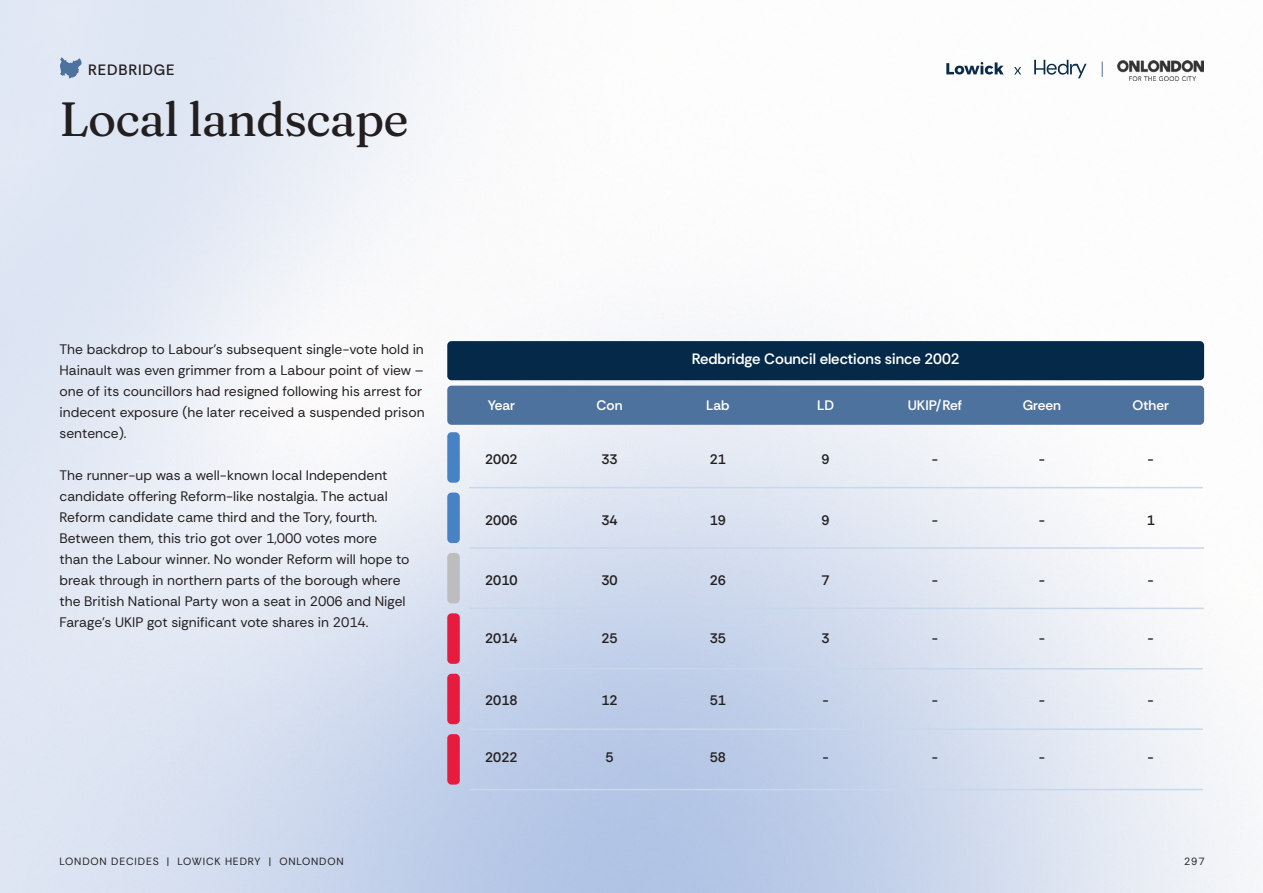
<style>
.page{position:relative;width:1263px;height:893px;background:#fff}
.page>*{position:absolute;margin:0;border:0;box-sizing:border-box;transform-origin:0 0}
.t1{font:900 48px "Fraunces 9 pt";letter-spacing:-.02em;color:#231f20}
.t2{font:600 15px "Rethink Sans";color:#fff}
.t3{font:500 15px "Rethink Sans";letter-spacing:.05em;color:#231f20}
.t4{font:13.8px/21px "Rethink Sans";color:#231f20}
.t5{font:600 13.8px "Rethink Sans";color:#231f20}
.t6{font:600 13.8px "Rethink Sans";color:#fff}
.t7{font:10.5px "Rethink Sans";letter-spacing:.08em;color:#231f20}
</style>
<div class="page">
<img style="left:0;top:0;width:1263px;height:893px">
<svg style="left:946px;top:62px;width:58px;height:13px"></svg>
<svg style="left:1034px;top:60px;width:52px;height:18px"></svg>
<svg style="left:1014px;top:67px;width:7px;height:8px"></svg>
<img style="left:1118px;top:61px;width:85px;height:20px">
<svg style="left:1102px;top:62px;width:1px;height:15px"></svg>
<div style="left:447px;top:386px;width:757px;height:39px;background:#4c729d;border-radius:4px"></div>
<div style="left:447px;top:674px;width:13px;height:50px;background:#e61b3d;border-radius:4px"></div>
<div style="left:447px;top:613px;width:13px;height:51px;background:#e61b3d;border-radius:4px"></div>
<div style="left:447px;top:553px;width:13px;height:50px;background:#bdbcbf;border-radius:4px"></div>
<div style="left:447px;top:493px;width:13px;height:50px;background:#4783c4;border-radius:4px"></div>
<div style="left:447px;top:432px;width:13px;height:51px;background:#4783c4;border-radius:4px"></div>
<div style="left:447px;top:734px;width:13px;height:51px;background:#e61b3d;border-radius:4px"></div>
<hr style="left:469px;top:487px;width:734px;height:1px;background:#c7d8ec">
<hr style="left:469px;top:547px;width:735px;height:2px;background:#c7d8ec">
<hr style="left:469px;top:608px;width:735px;height:1px;background:#c7d8ec">
<hr style="left:469px;top:668px;width:734px;height:1px;background:#c7d8ec">
<hr style="left:469px;top:728px;width:734px;height:2px;background:#c7d8ec">
<hr style="left:469px;top:789px;width:734px;height:1px;background:#c7d8ec">
<svg style="left:60px;top:57px;width:22px;height:21px"></svg>
<div style="left:447px;top:341px;width:757px;height:39px;background:#052a49;border-radius:4px"></div>
<p class="t3" style="left:88px;top:60px;width:88px">REDBRIDGE</p>
<h1 class="t1" style="left:60px;top:82px;width:351px">Local landscape</h1>
<p class="t4" style="left:60px;top:338px;width:367px">The backdrop to Labour’s subsequent single-vote hold in Hainault was even grimmer from a Labour point of view – one of its councillors had resigned following his arrest for indecent exposure (he later received a suspended prison sentence).</p>
<p class="t4" style="left:60px;top:464px;width:352px">The runner-up was a well-known local Independent candidate offering Reform-like nostalgia. The actual Reform candidate came third and the Tory, fourth.<br>Between them, this trio got over 1,000 votes more<br>than the Labour winner. No wonder Reform will hope to break through in northern parts of the borough where the British National Party won a seat in 2006 and Nigel Farage’s UKIP got significant vote shares in 2014.</p>
<p class="t2" style="left:692px;top:350px;width:269px">Redbridge Council elections since 2002</p>
<p class="t6" style="left:488px;top:396px;width:29px">Year</p>
<p class="t6" style="left:597px;top:396px;width:27px">Con</p>
<p class="t6" style="left:706px;top:396px;width:25px">Lab</p>
<p class="t6" style="left:817px;top:396px;width:19px">LD</p>
<p class="t6" style="left:908px;top:396px;width:56px">UKIP/Ref</p>
<p class="t6" style="left:1023px;top:396px;width:40px">Green</p>
<p class="t6" style="left:1132px;top:396px;width:38px">Other</p>
<p class="t5" style="left:485px;top:451px;width:34px">2002</p>
<p class="t5" style="left:601px;top:451px;width:18px">33</p>
<p class="t5" style="left:710px;top:451px;width:18px">21</p>
<p class="t5" style="left:822px;top:451px;width:10px">9</p>
<p class="t5" style="left:932px;top:451px;width:8px">-</p>
<p class="t5" style="left:1039px;top:451px;width:8px">-</p>
<p class="t5" style="left:1147px;top:451px;width:8px">-</p>
<p class="t5" style="left:485px;top:511px;width:34px">2006</p>
<p class="t5" style="left:601px;top:511px;width:18px">34</p>
<p class="t5" style="left:710px;top:511px;width:18px">19</p>
<p class="t5" style="left:822px;top:511px;width:10px">9</p>
<p class="t5" style="left:932px;top:511px;width:8px">-</p>
<p class="t5" style="left:1039px;top:511px;width:8px">-</p>
<p class="t5" style="left:1147px;top:511px;width:10px">1</p>
<p class="t5" style="left:485px;top:572px;width:34px">2010</p>
<p class="t5" style="left:601px;top:572px;width:18px">30</p>
<p class="t5" style="left:710px;top:572px;width:18px">26</p>
<p class="t5" style="left:822px;top:572px;width:10px">7</p>
<p class="t5" style="left:932px;top:572px;width:8px">-</p>
<p class="t5" style="left:1039px;top:572px;width:8px">-</p>
<p class="t5" style="left:1147px;top:572px;width:8px">-</p>
<p class="t5" style="left:485px;top:630px;width:34px">2014</p>
<p class="t5" style="left:601px;top:630px;width:18px">25</p>
<p class="t5" style="left:710px;top:630px;width:18px">35</p>
<p class="t5" style="left:822px;top:630px;width:10px">3</p>
<p class="t5" style="left:932px;top:630px;width:8px">-</p>
<p class="t5" style="left:1039px;top:630px;width:8px">-</p>
<p class="t5" style="left:1147px;top:630px;width:8px">-</p>
<p class="t5" style="left:485px;top:691px;width:34px">2018</p>
<p class="t5" style="left:601px;top:691px;width:18px">12</p>
<p class="t5" style="left:710px;top:691px;width:18px">51</p>
<p class="t5" style="left:822px;top:691px;width:8px">-</p>
<p class="t5" style="left:932px;top:691px;width:8px">-</p>
<p class="t5" style="left:1039px;top:691px;width:8px">-</p>
<p class="t5" style="left:1147px;top:691px;width:8px">-</p>
<p class="t5" style="left:485px;top:749px;width:34px">2022</p>
<p class="t5" style="left:605px;top:749px;width:10px">5</p>
<p class="t5" style="left:710px;top:749px;width:18px">58</p>
<p class="t5" style="left:822px;top:749px;width:8px">-</p>
<p class="t5" style="left:932px;top:749px;width:8px">-</p>
<p class="t5" style="left:1039px;top:749px;width:8px">-</p>
<p class="t5" style="left:1147px;top:749px;width:8px">-</p>
<p class="t7" style="left:60px;top:855px;width:286px">LONDON DECIDES | LOWICK HEDRY | ONLONDON</p>
<p class="t7" style="left:1184px;top:855px;width:22px">297</p>
</div>
